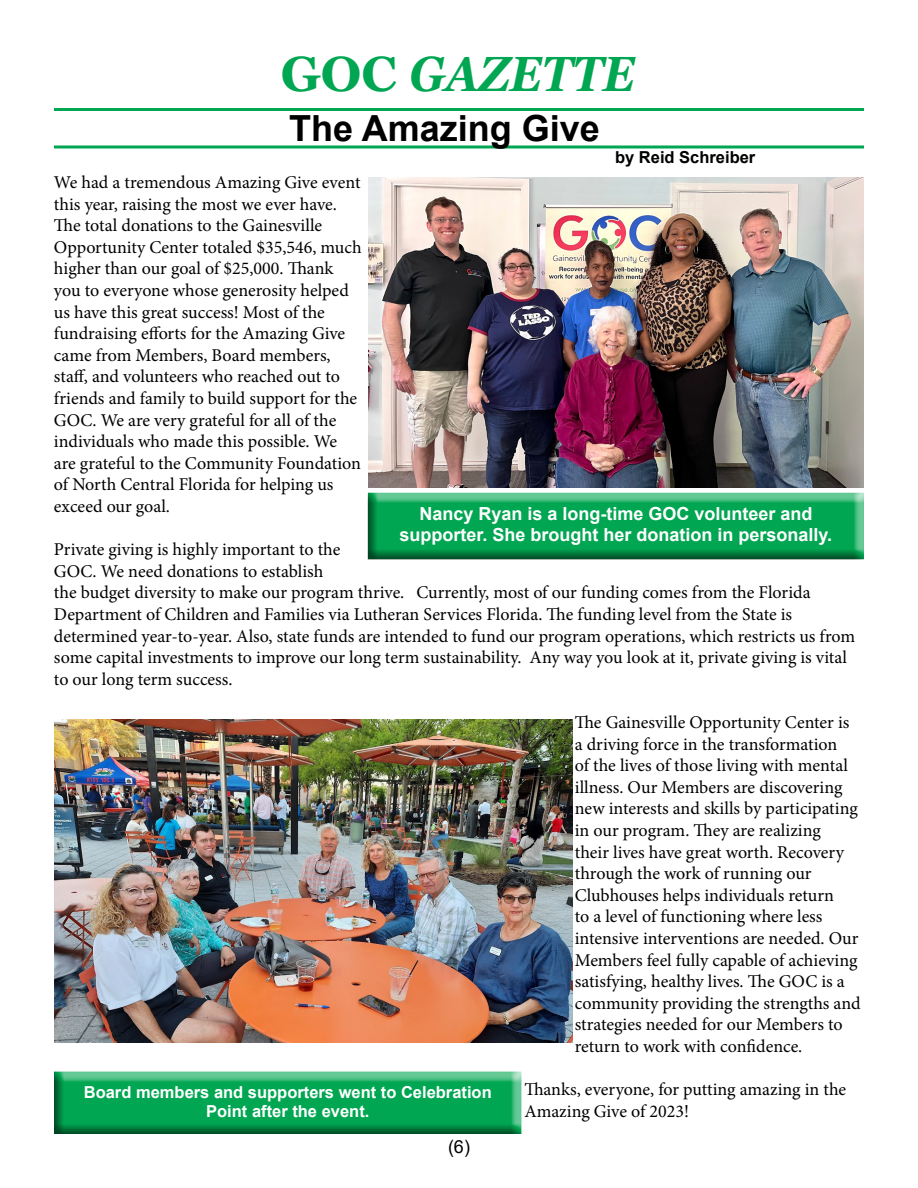
<style>
.page{position:relative;width:918px;height:1188px;background:#fff}
.page>*{position:absolute;margin:0;border:0;box-sizing:border-box;transform-origin:0 0}
.t1{font:italic 700 49.5px "Georgia";color:#00a651;scale:.9 1}
.t2{font:700 36px "Arial";color:#000}
.t3{font:18px/21.6px "Minion Pro";color:#000}
.t4{font:700 18px/21.6px "Arial";color:#fff;text-align:center}
.t5{font:18px "Arial";color:#000}
.t6{font:700 16.5px/19.8px "Arial";color:#fff;text-align:center}
.t7{font:700 16.5px "Arial";color:#000}
.s1{font-style:normal}
</style>
<div class="page">
<hr style="left:54px;top:146px;width:810px;height:2px;background:#00a651">
<hr style="left:54px;top:108px;width:810px;height:3px;background:#00a651">
<img style="left:54px;top:719px;width:518px;height:323px">
<img style="left:368px;top:177px;width:496px;height:304px">
<div style="left:43px;top:1064px;width:483px;height:71px;background:#000;opacity:.75"></div>
<div style="left:359px;top:481px;width:516px;height:79px;background:#fff;opacity:.75"></div>
<div style="left:357px;top:485px;width:511px;height:75px;background:#000;opacity:.75"></div>
<h1 class="t1" style="left:281px;top:42px;width:395px"><span class="s1">GOC</span> GAZETTE</h1>
<h2 class="t2" style="left:289px;top:103px;width:312px">The Amazing Give</h2>
<p class="t7" style="left:615px;top:146px;width:142px">by Reid Schreiber</p>
<p class="t3" style="left:54px;top:172px;width:309px">We had a tremendous Amazing Give event this year, raising the most we ever have.<br>The total donations to the Gainesville Opportunity Center totaled $35,546, much higher than our goal of $25,000. Thank you to everyone whose generosity helped us have this great success! Most of the fundraising efforts for the Amazing Give came from Members, Board members, staff, and volunteers who reached out to friends and family to build support for the GOC. We are very grateful for all of the individuals who made this possible. We are grateful to the Community Foundation of North Central Florida for helping us exceed our goal.</p>
<p class="t3" style="left:54px;top:539px;width:803px">Private giving is highly important to the<br>GOC. We need donations to establish<br>the budget diversity to make our program thrive. Currently, most of our funding comes from the Florida Department of Children and Families via Lutheran Services Florida. The funding level from the State is determined year-to-year. Also, state funds are intended to fund our program operations, which restricts us from some capital investments to improve our long term sustainability. Any way you look at it, private giving is vital to our long term success.</p>
<p class="t3" style="left:575px;top:712px;width:287px">The Gainesville Opportunity Center is a driving force in the transformation<br>of the lives of those living with mental illness. Our Members are discovering new interests and skills by participating in our program. They are realizing<br>their lives have great worth. Recovery through the work of running our Clubhouses helps individuals return<br>to a level of functioning where less intensive interventions are needed. Our Members feel fully capable of achieving satisfying, healthy lives. The GOC is a community providing the strengths and strategies needed for our Members to return to work with confidence.</p>
<p class="t3" style="left:524px;top:1079px;width:323px">Thanks, everyone, for putting amazing in the<br>Amazing Give of 2023!</p>
<p class="t4" style="left:400px;top:503px;width:434px">Nancy Ryan is a long-time GOC volunteer and supporter. She brought her donation in personally.</p>
<p class="t6" style="left:84px;top:1082px;width:409px">Board members and supporters went to Celebration<br>Point after the event.</p>
<p class="t5" style="left:448px;top:1134px;width:23px">(6)</p>
</div>
